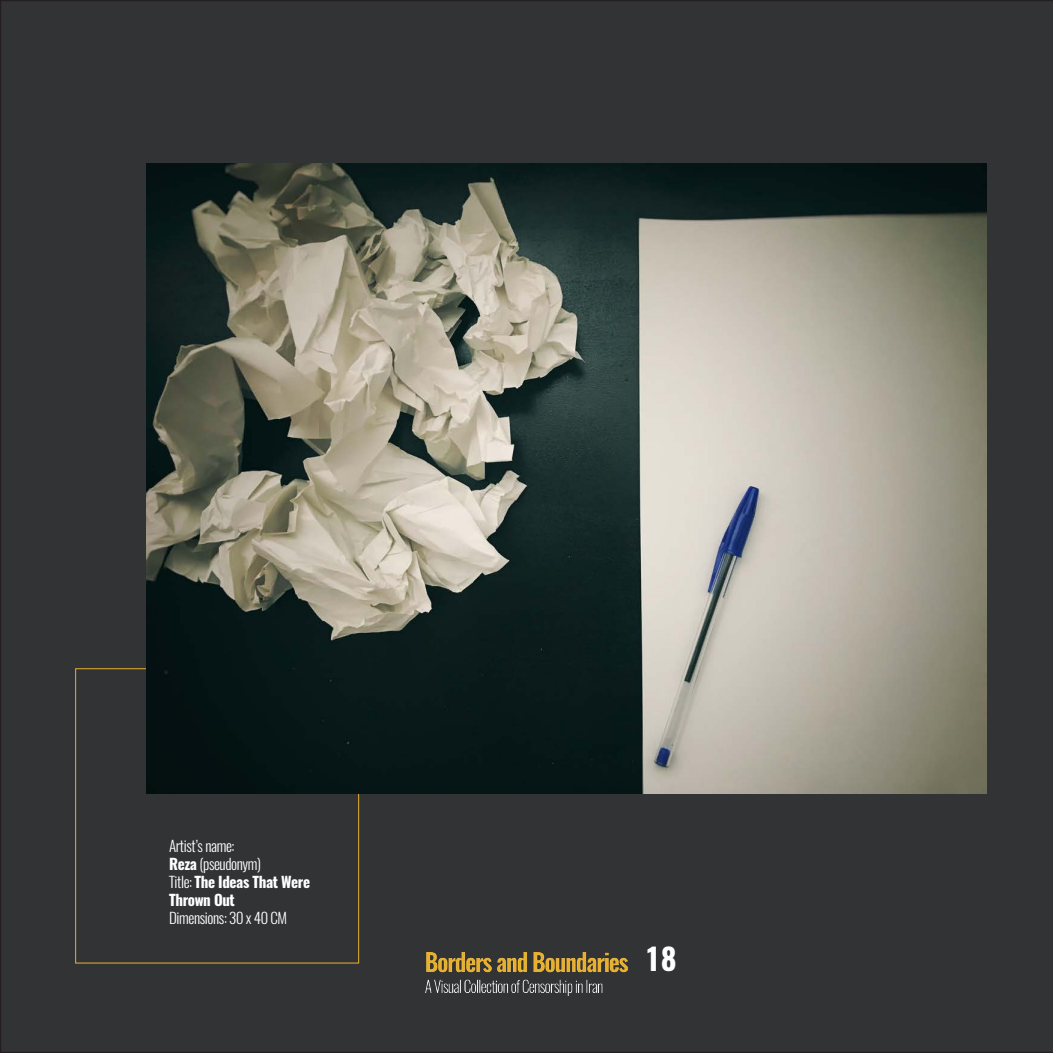
<style>
.page{position:relative;width:1053px;height:1053px;background:#fff}
.page>*{position:absolute;margin:0;border:0;box-sizing:border-box;transform-origin:0 0}
.t1{font:700 30px "Oswald";color:#fff}
.t2{font:300 15px "Oswald";letter-spacing:-.025em;color:#fff}
.t3{font:700 15px/18px "Oswald";letter-spacing:-.025em;color:#fff}
.s1{font-weight:700}
.s2{font-weight:300}
</style>
<div class="page">
<div style="left:0;top:0;width:1052px;height:1052px;background:#323335"></div>
<img style="left:425px;top:952px;width:202px;height:43px">
<img style="left:146px;top:163px;width:840px;height:630px">
<p class="t2" style="left:169px;top:835px;width:67px">Artist’s name:</p>
<p class="t2" style="left:169px;top:853px;width:93px"><span class="s1">Reza</span> (pseudonym)</p>
<p class="t3" style="left:169px;top:873px;width:142px"><span class="s2">Title:</span> The Ideas That Were<br>Thrown Out</p>
<p class="t2" style="left:169px;top:907px;width:120px">Dimensions: 30 x 40 CM</p>
<h1 class="t1" style="left:644px;top:938px;width:33px">18</h1>
</div>
